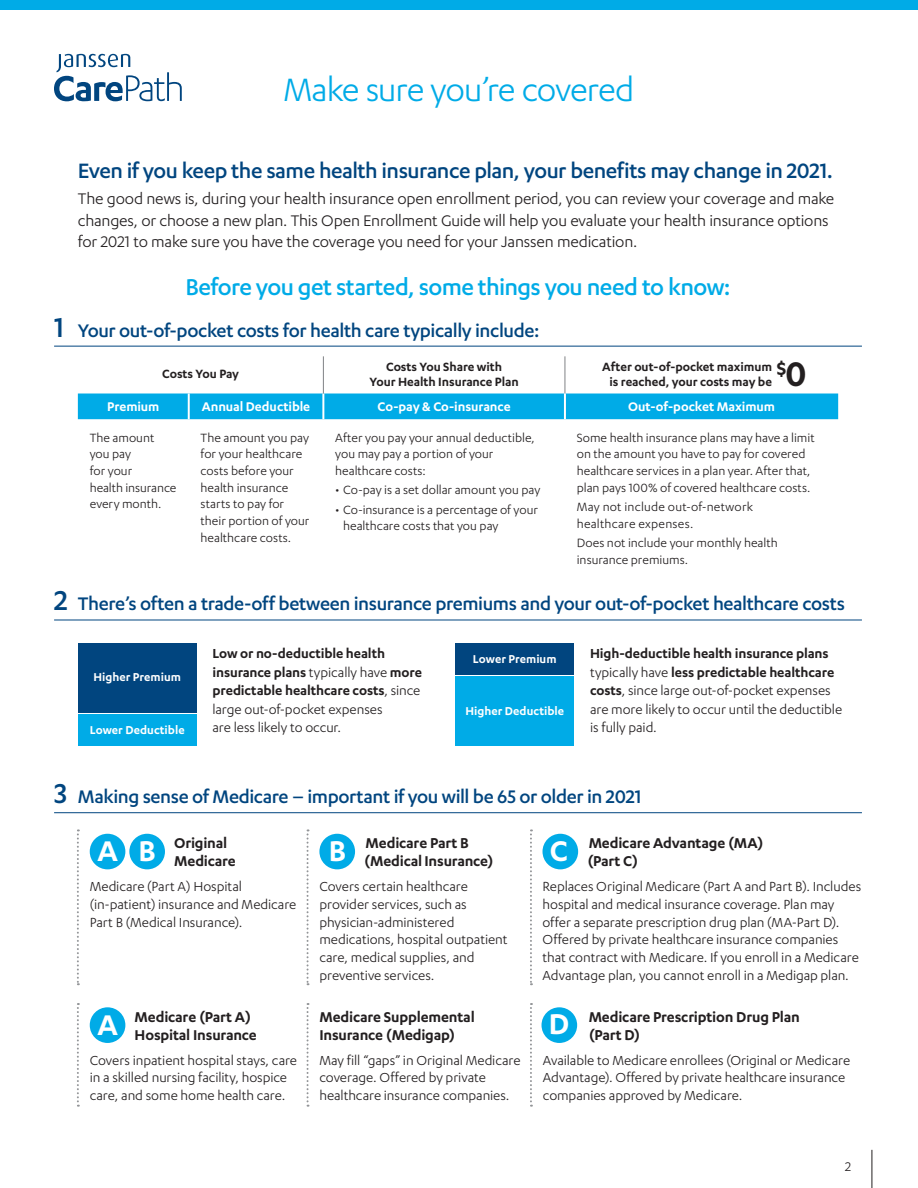
<style>
.page{position:relative;width:918px;height:1188px;background:#fff}
.page>*{position:absolute;margin:0;border:0;box-sizing:border-box;transform-origin:0 0}
.t1{font:37.5px "Karbon";letter-spacing:-.03em;color:#00abe7}
.t2{font:600 33px "Karbon";color:#fff}
.t3{font:500 26.4px "Karbon";letter-spacing:-.025em;color:#00abe7}
.t4{font:500 24.15px "Karbon";letter-spacing:-.02em;color:#01457f}
.t5{font:500 21.15px "Karbon";letter-spacing:-.02em;color:#01457f}
.t6{font:600 21.15px "Karbon";color:#231f20}
.t7{font:17.85px/21.5px "Karbon";letter-spacing:-.01em;color:#231f20}
.t8{font:600 16.5px/18.5px "Karbon";letter-spacing:-.01em;color:#231f20}
.t9{font:15.15px/17.9px "Karbon";letter-spacing:-.005em;color:#231f20}
.t10{font:600 15.15px/18.5px "Karbon";letter-spacing:-.005em;color:#231f20}
.t11{font:600 14.55px "Karbon";letter-spacing:-.005em;color:#fff}
.t12{font:14.55px "Karbon";color:#231f20}
.t13{font:13.8px/16.6px "Karbon";color:#231f20}
.t14{font:600 13.8px/14.5px "Karbon";letter-spacing:-.005em;color:#231f20;text-align:center}
.t15{font:600 13.2px "Karbon";color:#fff}
.s1{font-size:31.65px}
.s2{font-size:39.6px}
.s3{font-weight:600}
.s4{font-weight:400}
</style>
<div class="page">
<hr style="left:54px;top:346px;width:808px;height:1px;background:#01457f">
<div style="left:78px;top:394px;width:760px;height:25px;background:#00abe7"></div>
<hr style="left:565px;top:356px;width:1px;height:38px;background:#808285">
<hr style="left:188px;top:394px;width:2px;height:25px;background:#fff">
<hr style="left:322px;top:394px;width:2px;height:25px;background:#fff">
<hr style="left:564px;top:394px;width:2px;height:25px;background:#fff">
<hr style="left:323px;top:356px;width:1px;height:38px;background:#808285">
<hr style="left:54px;top:812px;width:808px;height:1px;background:#01457f">
<div style="left:90px;top:834px;width:35px;height:35px;background:#00abe7;border-radius:50%"></div>
<div style="left:129px;top:834px;width:36px;height:35px;background:#00abe7;border-radius:50%"></div>
<svg style="left:77px;top:829px;width:2px;height:156px"></svg>
<div style="left:90px;top:1007px;width:35px;height:36px;background:#00abe7;border-radius:50%"></div>
<svg style="left:77px;top:1003px;width:2px;height:104px"></svg>
<div style="left:542px;top:1007px;width:35px;height:36px;background:#00abe7;border-radius:50%"></div>
<svg style="left:530px;top:1003px;width:2px;height:104px"></svg>
<svg style="left:307px;top:1003px;width:2px;height:104px"></svg>
<div style="left:319px;top:834px;width:36px;height:35px;background:#00abe7;border-radius:50%"></div>
<svg style="left:307px;top:829px;width:2px;height:156px"></svg>
<div style="left:543px;top:834px;width:35px;height:35px;background:#00abe7;border-radius:50%"></div>
<svg style="left:530px;top:829px;width:2px;height:156px"></svg>
<hr style="left:54px;top:620px;width:808px;height:1px;background:#01457f">
<div style="left:455px;top:643px;width:119px;height:32px;background:#01457f"></div>
<div style="left:455px;top:677px;width:119px;height:69px;background:#00abe7"></div>
<div style="left:78px;top:714px;width:119px;height:32px;background:#00abe7"></div>
<div style="left:78px;top:643px;width:119px;height:69px;background:#01457f"></div>
<svg style="left:54px;top:54px;width:128px;height:47px"></svg>
<div style="left:0;top:0;width:918px;height:9px;background:#00abe7"></div>
<hr style="left:872px;top:1150px;width:1px;height:38px;background:#231f20">
<h1 class="t1" style="left:284px;top:69px;width:352px">Make sure you’re covered</h1>
<h3 class="t4" style="left:78px;top:157px;width:757px">Even if you keep the same health insurance plan, your benefits may change in 2021.</h3>
<p class="t7" style="left:78px;top:188px;width:758px">The good news is, during your health insurance open enrollment period, you can review your coverage and make changes, or choose a new plan. This Open Enrollment Guide will help you evaluate your health insurance options for 2021 to make sure you have the coverage you need for your Janssen medication.</p>
<h3 class="t3" style="left:186px;top:272px;width:547px">Before you get started, some things you need to know:</h3>
<h3 class="t5" style="left:54px;top:318px;width:487px"><span class="s1">1</span> Your out-of-pocket costs for health care typically include:</h3>
<p class="t14" style="left:162px;top:366px;width:79px">Costs You Pay</p>
<p class="t14" style="left:370px;top:359px;width:151px">Costs You Share with<br>Your Health Insurance Plan</p>
<p class="t14" style="left:602px;top:359px;width:171px">After out-of-pocket maximum is reached, your costs may be</p>
<h3 class="t6" style="left:777px;top:357px;width:31px">$<span class="s2">0</span></h3>
<p class="t11" style="left:107px;top:399px;width:54px">Premium</p>
<p class="t11" style="left:202px;top:399px;width:110px">Annual Deductible</p>
<p class="t11" style="left:378px;top:399px;width:135px">Co-pay &amp; Co-insurance</p>
<p class="t11" style="left:628px;top:399px;width:149px">Out-of-pocket Maximum</p>
<p class="t13" style="left:90px;top:429px;width:88px">The amount you pay<br>for your<br>health insurance every month.</p>
<p class="t13" style="left:201px;top:429px;width:110px">The amount you pay for your healthcare costs before your health insurance starts to pay for their portion of your healthcare costs.</p>
<p class="t13" style="left:335px;top:429px;width:201px">After you pay your annual deductible, you may pay a portion of your healthcare costs:</p>
<p class="t13" style="left:577px;top:429px;width:239px">Some health insurance plans may have a limit on the amount you have to pay for covered healthcare services in a plan year. After that, plan pays 100% of covered healthcare costs.</p>
<p class="t13" style="left:577px;top:498px;width:178px">May not include out-of-network healthcare expenses.</p>
<p class="t13" style="left:577px;top:534px;width:202px">Does not include your monthly health insurance premiums.</p>
<p class="t13" style="left:335px;top:481px;width:207px">• Co-pay is a set dollar amount you pay</p>
<p class="t13" style="left:343px;top:501px;width:196px;text-indent:-8px">• Co-insurance is a percentage of your healthcare costs that you pay</p>
<h3 class="t5" style="left:54px;top:592px;width:792px"><span class="s1">2</span> There’s often a trade-off between insurance premiums and your out-of-pocket healthcare costs</h3>
<p class="t9" style="left:590px;top:644px;width:254px;line-height:18.5px"><span class="s3">High-deductible health insurance plans </span>typically have <span class="s3">less predictable healthcare costs</span>, since large out-of-pocket expenses are more likely to occur until the deductible is fully paid.</p>
<p class="t10" style="left:213px;top:644px;width:211px">Low or no-deductible health insurance plans <span class="s4">typically have</span> more predictable healthcare costs<span class="s4">, since large out-of-pocket expenses<br>are less likely to occur.</span></p>
<p class="t15" style="left:473px;top:651px;width:85px">Lower Premium</p>
<p class="t15" style="left:94px;top:670px;width:89px">Higher Premium</p>
<p class="t15" style="left:465px;top:704px;width:100px">Higher Deductible</p>
<p class="t15" style="left:90px;top:722px;width:96px">Lower Deductible</p>
<h3 class="t5" style="left:54px;top:785px;width:589px"><span class="s1">3</span> Making sense of Medicare – important if you will be 65 or older in 2021</h3>
<h2 class="t2" style="left:97px;top:832px;width:60px">A B</h2>
<p class="t9" style="left:90px;top:877px;width:208px">Medicare (Part A) Hospital (in-patient) insurance and Medicare<br>Part B (Medical Insurance).</p>
<p class="t8" style="left:364px;top:833px;width:131px">Medicare Part B (Medical Insurance)</p>
<h2 class="t2" style="left:550px;top:832px;width:20px">C</h2>
<p class="t9" style="left:543px;top:877px;width:320px">Replaces Original Medicare (Part A and Part B). Includes hospital and medical insurance coverage. Plan may offer a separate prescription drug plan (MA-Part D).<br>Offered by private healthcare insurance companies that contract with Medicare. If you enroll in a Medicare Advantage plan, you cannot enroll in a Medigap plan.</p>
<p class="t8" style="left:587px;top:833px;width:178px">Medicare Advantage (MA) (Part C)</p>
<p class="t8" style="left:174px;top:833px;width:63px">Original<br>Medicare</p>
<h2 class="t2" style="left:329px;top:832px;width:19px">B</h2>
<p class="t9" style="left:319px;top:877px;width:190px">Covers certain healthcare provider services, such as physician-administered medications, hospital outpatient care, medical supplies, and preventive services.</p>
<p class="t8" style="left:135px;top:1007px;width:124px">Medicare (Part A)<br>Hospital Insurance</p>
<h2 class="t2" style="left:549px;top:1005px;width:22px">D</h2>
<p class="t9" style="left:543px;top:1051px;width:309px">Available to Medicare enrollees (Original or Medicare<br>Advantage). Offered by private healthcare insurance companies approved by Medicare.</p>
<p class="t8" style="left:319px;top:1007px;width:157px">Medicare Supplemental<br>Insurance (Medigap)</p>
<p class="t8" style="left:589px;top:1007px;width:213px">Medicare Prescription Drug Plan (Part D)</p>
<h2 class="t2" style="left:97px;top:1006px;width:22px">A</h2>
<p class="t9" style="left:90px;top:1051px;width:209px">Covers inpatient hospital stays, care in a skilled nursing facility, hospice care, and some home health care.</p>
<p class="t9" style="left:319px;top:1051px;width:203px">May fill “gaps” in Original Medicare coverage. Offered by private healthcare insurance companies.</p>
<p class="t12" style="left:845px;top:1158px;width:8px">2</p>
</div>
